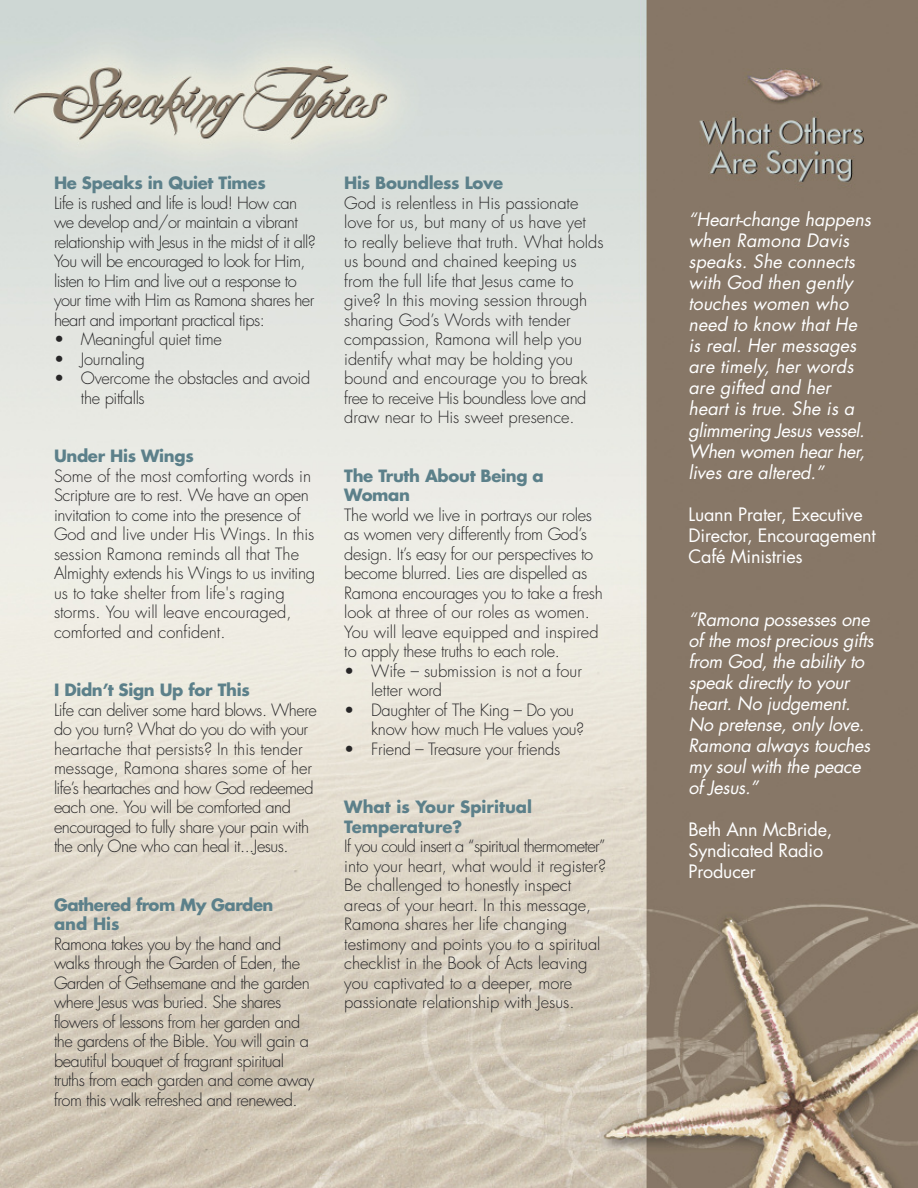
<style>
.page{position:relative;width:918px;height:1188px;background:#fff}
.page>*{position:absolute;margin:0;border:0;box-sizing:border-box;transform-origin:0 0}
.t1{font:italic 18px/21px "Futura";letter-spacing:-.015em;color:#fff}
.t2{font:18px/21px "Futura";letter-spacing:-.01em;color:#fff}
.t3{font:300 16.5px/19.5px "Futura";letter-spacing:-.02em;color:#272627}
.t4{font:300 16.5px/19.5px "Futura";color:#272627}
.t5{font:700 16.5px/19.5px "Futura";letter-spacing:-.02em;color:#5c808a}
.t6{font:700 16.5px/19.5px "Futura";color:#5c808a}
</style>
<div class="page">
<img style="left:0;top:0;width:918px;height:1188px">
<p class="t5" style="left:54px;top:175px;width:213px">He Speaks in Quiet Times</p>
<p class="t3" style="left:54px;top:194px;width:263px">Life is rushed and life is loud! How can we develop and/or maintain a vibrant relationship with Jesus in the midst of it all?<br>You will be encouraged to look for Him, listen to Him and live out a response to your time with Him as Ramona shares her heart and important practical tips:</p>
<p class="t3" style="left:54px;top:331px;width:169px">• Meaningful quiet time</p>
<p class="t3" style="left:54px;top:350px;width:92px">• Journaling</p>
<p class="t3" style="left:81px;top:370px;width:231px;text-indent:-27px">• Overcome the obstacles and avoid the pitfalls</p>
<p class="t5" style="left:54px;top:448px;width:141px">Under His Wings</p>
<p class="t4" style="left:54px;top:467px;width:263px">Some of the most comforting words in Scripture are to rest. We have an open invitation to come into the presence of God and live under His Wings. In this session Ramona reminds all that The Almighty extends his Wings to us inviting us to take shelter from life's raging storms. You will leave encouraged, comforted and confident.</p>
<p class="t5" style="left:54px;top:682px;width:197px">I Didn’t Sign Up for This</p>
<p class="t3" style="left:54px;top:701px;width:264px">Life can deliver some hard blows. Where do you turn? What do you do with your heartache that persists? In this tender message, Ramona shares some of her life’s heartaches and how God redeemed each one. You will be comforted and encouraged to fully share your pain with the only One who can heal it...Jesus.</p>
<p class="t5" style="left:54px;top:896px;width:221px">Gathered from My Garden and His</p>
<p class="t3" style="left:54px;top:935px;width:262px">Ramona takes you by the hand and walks through the Garden of Eden, the Garden of Gethsemane and the garden where Jesus was buried. She shares flowers of lessons from her garden and the gardens of the Bible. You will gain a beautiful bouquet of fragrant spiritual truths from each garden and come away from this walk refreshed and renewed.</p>
<p class="t5" style="left:344px;top:175px;width:160px">His Boundless Love</p>
<p class="t4" style="left:344px;top:194px;width:261px">God is relentless in His passionate love for us, but many of us have yet<br>to really believe that truth. What holds us bound and chained keeping us from the full life that Jesus came to give? In this moving session through sharing God’s Words with tender compassion, Ramona will help you identify what may be holding you bound and encourage you to break free to receive His boundless love and draw near to His sweet presence.</p>
<p class="t5" style="left:344px;top:467px;width:201px">The Truth About Being a<br>Woman</p>
<p class="t3" style="left:344px;top:506px;width:260px">The world we live in portrays our roles as women very differently from God’s design. It’s easy for our perspectives to become blurred. Lies are dispelled as Ramona encourages you to take a fresh look at three of our roles as women.<br>You will leave equipped and inspired to apply these truths to each role.</p>
<p class="t4" style="left:371px;top:662px;width:212px;text-indent:-27px">• Wife – submission is not a four letter word</p>
<p class="t3" style="left:371px;top:701px;width:215px;text-indent:-27px">• Daughter of The King – Do you know how much He values you?</p>
<p class="t3" style="left:344px;top:740px;width:217px">• Friend – Treasure your friends</p>
<p class="t6" style="left:344px;top:799px;width:189px">What is Your Spiritual<br>Temperature?</p>
<p class="t4" style="left:344px;top:838px;width:264px">If you could insert a “spiritual thermometer” into your heart, what would it register?<br>Be challenged to honestly inspect areas of your heart. In this message, Ramona shares her life changing testimony and points you to a spiritual checklist in the Book of Acts leaving you captivated to a deeper, more passionate relationship with Jesus.</p>
<p class="t1" style="left:688px;top:211px;width:184px">“Heart-change happens when Ramona Davis speaks. She connects with God then gently touches women who need to know that He is real. Her messages are timely, her words are gifted and her heart is true. She is a glimmering Jesus vessel.<br>When women hear her, lives are altered.”</p>
<p class="t2" style="left:688px;top:505px;width:189px">Luann Prater, Executive<br>Director, Encouragement<br>Café Ministries</p>
<p class="t1" style="left:688px;top:610px;width:187px">“Ramona possesses one of the most precious gifts from God, the ability to speak directly to your heart. No judgement.<br>No pretense, only love.<br>Ramona always touches my soul with the peace of Jesus.”</p>
<p class="t2" style="left:688px;top:820px;width:145px">Beth Ann McBride,<br>Syndicated Radio<br>Producer</p>
</div>
